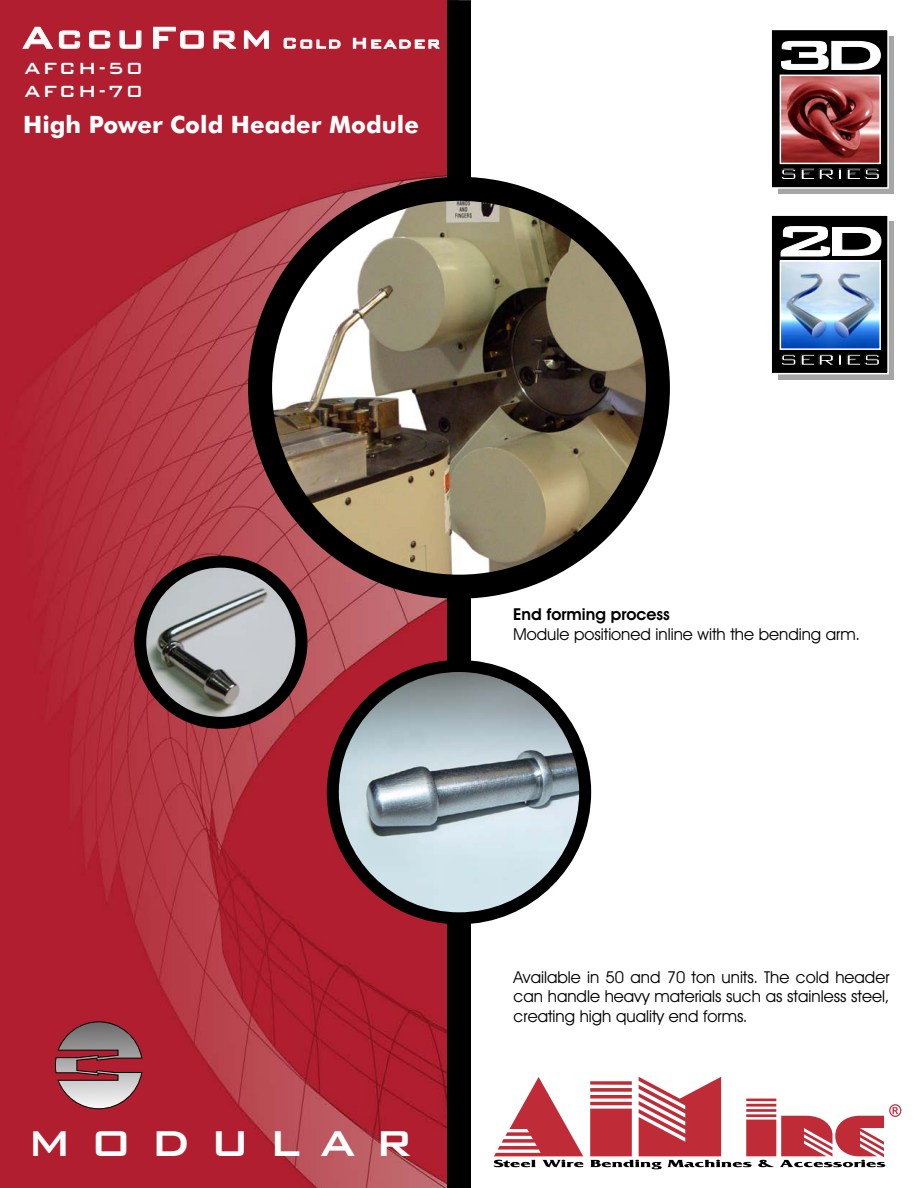
<style>
.page{position:relative;width:918px;height:1188px;background:#fff}
.page>*{position:absolute;margin:0;border:0;box-sizing:border-box;transform-origin:0 0}
.t1{font:500 57px "Bank Gothic BT";color:#fff;scale:1.54 1}
.t2{font:500 47.85px "Bank Gothic BT";letter-spacing:.385em;color:#fff}
.t3{font:700 23.85px "Futura BT";color:#fff}
.t4{font:500 21.6px/22.6px "Bank Gothic BT";letter-spacing:.08em;color:#fff}
.t5{font:500 20.1px "Bank Gothic BT";letter-spacing:-.04em;color:#fff;scale:1.26 1}
.t6{font:500 19.5px "Bank Gothic BT";letter-spacing:.08em;color:#fff}
.t7{font:16.5px/19.8px "Avant Garde IT Cby BT";color:#000;text-align:justify}
.t8{font:700 16.5px "Avant Garde IT Cby BT";color:#000}
.s1{font-size:40.8px}
</style>
<div class="page">
<img style="left:0;top:0;width:447px;height:1188px">
<img style="left:266px;top:193px;width:387px;height:389px">
<div style="left:248px;top:177px;width:422px;height:422px;border:24px solid #000;border-radius:50%"></div>
<div style="left:447px;top:0;width:24px;height:192px;background:#000"></div>
<div style="left:447px;top:584px;width:24px;height:604px;background:#000"></div>
<svg style="left:23px;top:27px;width:30px;height:22px"></svg>
<svg style="left:59px;top:31px;width:21px;height:18px"></svg>
<svg style="left:89px;top:31px;width:21px;height:18px"></svg>
<svg style="left:120px;top:31px;width:21px;height:18px"></svg>
<svg style="left:153px;top:27px;width:51px;height:22px"></svg>
<svg style="left:214px;top:31px;width:23px;height:18px"></svg>
<svg style="left:244px;top:31px;width:25px;height:18px"></svg>
<svg style="left:284px;top:38px;width:57px;height:11px"></svg>
<svg style="left:353px;top:38px;width:87px;height:11px"></svg>
<div style="left:778px;top:222px;width:115px;height:157px;background:#a6a6a6"></div>
<div style="left:771px;top:215px;width:117px;height:159px;background:#000"></div>
<div style="left:770px;top:214px;width:119px;height:160px;border:2px solid #fff"></div>
<img style="left:783px;top:263px;width:95px;height:84px">
<svg style="left:780px;top:226px;width:102px;height:31px"></svg>
<div style="left:780px;top:260px;width:101px;height:90px;border:2px solid #fff"></div>
<svg style="left:55px;top:1022px;width:87px;height:87px;background:#a1676e"></svg>
<img style="left:143px;top:567px;width:158px;height:157px">
<div style="left:134px;top:556px;width:173px;height:173px;border:12px solid #000;border-radius:50%"></div>
<img style="left:335px;top:670px;width:248px;height:249px">
<div style="left:327px;top:660px;width:264px;height:264px;border:12px solid #000;border-radius:50%"></div>
<div style="left:778px;top:36px;width:115px;height:158px;background:#a6a6a6"></div>
<div style="left:771px;top:29px;width:117px;height:159px;background:#000"></div>
<div style="left:770px;top:29px;width:119px;height:160px;border:2px solid #fff"></div>
<img style="left:783px;top:78px;width:95px;height:83px">
<div style="left:780px;top:75px;width:101px;height:89px;border:2px solid #fff"></div>
<svg style="left:781px;top:41px;width:100px;height:29px"></svg>
<svg style="left:494px;top:1077px;width:407px;height:92px"></svg>
<p class="t6" style="left:22px;top:29px;width:420px"><span class="s1">AccuForm</span> Cold Header</p>
<h3 class="t4" style="left:24px;top:57px;width:120px">AFCH-50<br>AFCH-70</h3>
<h3 class="t3" style="left:23px;top:110px;width:397px">High Power Cold Header Module</h3>
<p class="t5" style="left:778px;top:159px;width:84px">SERIES</p>
<h1 class="t1" style="left:771px;top:199px;width:46px">2</h1>
<p class="t5" style="left:778px;top:345px;width:84px">SERIES</p>
<p class="t8" style="left:513px;top:603px;width:158px">End forming process</p>
<p class="t7" style="left:513px;top:626px;width:349px">Module positioned inline with the bending arm.</p>
<h2 class="t2" style="left:27px;top:1108px;width:388px">MODULAR</h2>
<p class="t7" style="left:514px;top:969px;width:377px">Available in 50 and 70 ton units. The cold header can handle heavy materials such as stainless steel, creating high quality end forms.</p>
</div>
